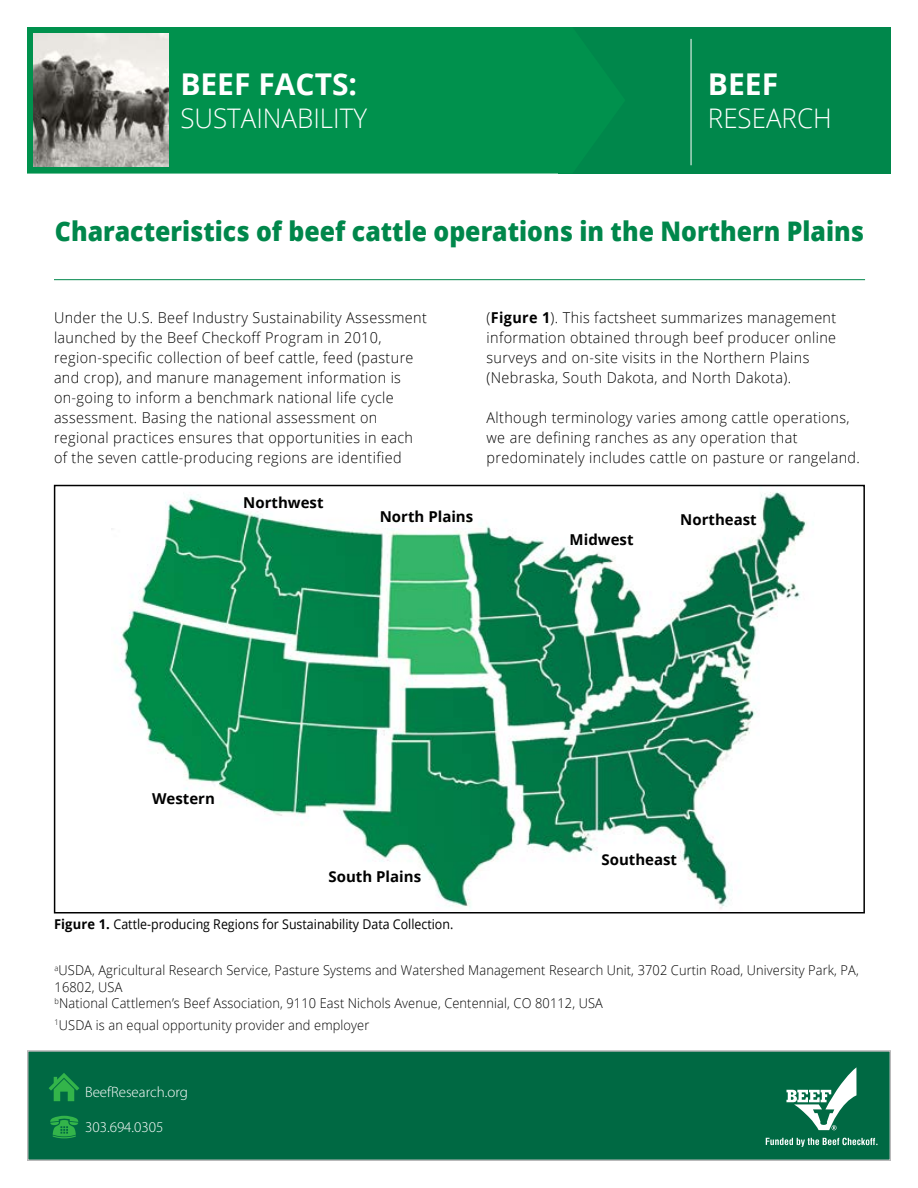
<style>
.page{position:relative;width:918px;height:1188px;background:#fff}
.page>*{position:absolute;margin:0;border:0;box-sizing:border-box;transform-origin:0 0}
.t1{font:700 30px "Open Sans";color:#fff}
.t2{font:800 27px "Open Sans";color:#00874b;scale:.92 1}
.t3{font:300 27px "Open Sans";color:#fff;scale:.96 1}
.t4{font:300 15px/20px "Open Sans";letter-spacing:.025em;color:#000;scale:.96 1}
.t5{font:700 15px "Open Sans";color:#000}
.t6{font:300 15px "Myriad Pro";color:#fff}
.t7{font:300 13.5px/16.5px "Open Sans";letter-spacing:.01em;color:#000;scale:.95 1}
.t8{font:13.5px "Open Sans";color:#000;scale:.92 1}
.s1{font-weight:700}
</style>
<div class="page">
<div style="left:27px;top:1050px;width:864px;height:111px;background:#006943;border:2px solid #b9b9ba"></div>
<div style="left:558px;top:27px;width:333px;height:147px;background:#00874b"></div>
<div style="left:27px;top:27px;width:531px;height:147px;background:#00914d"></div>
<svg style="left:786px;top:1067px;width:71px;height:63px"></svg>
<svg style="left:766px;top:1138px;width:112px;height:9px"></svg>
<svg style="left:49px;top:1073px;width:30px;height:28px"></svg>
<svg style="left:50px;top:1116px;width:29px;height:22px"></svg>
<hr style="left:691px;top:39px;width:1px;height:126px;background:#fff">
<img style="left:33px;top:34px;width:135px;height:133px">
<hr style="left:54px;top:279px;width:811px;height:1px;background:#00874b">
<img style="left:111px;top:492px;width:696px;height:418px">
<div style="left:54px;top:485px;width:811px;height:429px;border:2px solid #000"></div>
<h1 class="t1" style="left:180px;top:63px;width:178px">BEEF FACTS:</h1>
<h2 class="t3" style="left:180px;top:99px;width:196px">SUSTAINABILITY</h2>
<h1 class="t1" style="left:708px;top:63px;width:72px">BEEF</h1>
<h2 class="t3" style="left:708px;top:99px;width:130px">RESEARCH</h2>
<h2 class="t2" style="left:55px;top:211px;width:881px">Characteristics of beef cattle operations in the Northern Plains</h2>
<p class="t4" style="left:54px;top:308px;width:390px">Under the U.S. Beef Industry Sustainability Assessment launched by the Beef Checkoff Program in 2010, region-specific collection of beef cattle, feed (pasture and crop), and manure management information is on-going to inform a benchmark national life cycle assessment. Basing the national assessment on regional practices ensures that opportunities in each of the seven cattle-producing regions are identified</p>
<p class="t4" style="left:487px;top:308px;width:366px">(<span class="s1">Figure 1</span>). This factsheet summarizes management information obtained through beef producer online surveys and on-site visits in the Northern Plains (Nebraska, South Dakota, and North Dakota).</p>
<p class="t4" style="left:487px;top:407px;width:390px">Although terminology varies among cattle operations, we are defining ranches as any operation that predominately includes cattle on pasture or rangeland.</p>
<p class="t5" style="left:243px;top:492px;width:82px">Northwest</p>
<p class="t5" style="left:380px;top:506px;width:95px">North Plains</p>
<p class="t5" style="left:570px;top:529px;width:65px">Midwest</p>
<p class="t5" style="left:680px;top:509px;width:78px">Northeast</p>
<p class="t5" style="left:152px;top:788px;width:64px">Western</p>
<p class="t5" style="left:329px;top:866px;width:94px">South Plains</p>
<p class="t8" style="left:54px;top:915px;width:436px"><span class="s1">Figure 1.</span> Cattle-producing Regions for Sustainability Data Collection.</p>
<p class="t5" style="left:601px;top:849px;width:77px">Southeast</p>
<p class="t7" style="left:55px;top:962px;width:848px"><sup>a</sup>USDA, Agricultural Research Service, Pasture Systems and Watershed Management Research Unit, 3702 Curtin Road, University Park, PA,<br>16802, USA<br><sup>b</sup>National Cattlemen’s Beef Association, 9110 East Nichols Avenue, Centennial, CO 80112, USA</p>
<p class="t7" style="left:55px;top:1016px;width:333px"><sup>1</sup>USDA is an equal opportunity provider and employer</p>
<p class="t6" style="left:85px;top:1084px;width:104px">BeefResearch.org</p>
<p class="t6" style="left:85px;top:1119px;width:80px">303.694.0305</p>
</div>
